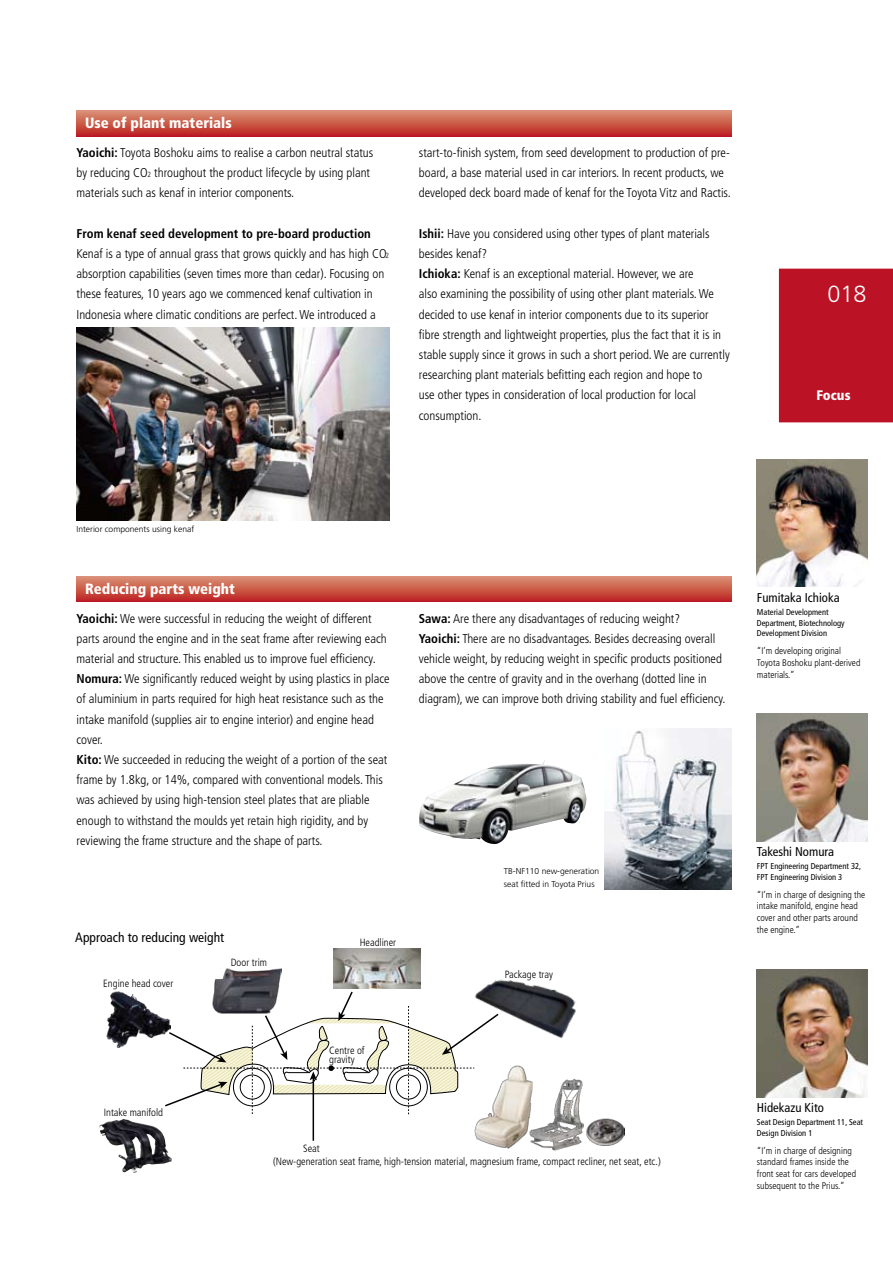
<style>
.page{position:relative;width:893px;height:1263px;background:#fff}
.page>*{position:absolute;margin:0;border:0;box-sizing:border-box;transform-origin:0 0}
.t1{font:300 23.4px "Frutiger LT Std";color:#fff}
.t2{font:900 condensed 14.85px "Frutiger LT Std";color:#fff}
.t3{font:900 condensed 13.8px "Frutiger LT Std";color:#fff}
.t4{font:condensed 13.5px "Frutiger LT Std";color:#000}
.t5{font:300 condensed 12.75px/20.2px "Frutiger LT Std";color:#000}
.t6{font:condensed 12.75px "Frutiger LT Std";color:#000}
.t7{font:300 condensed 10.5px/12.6px "Frutiger LT Std";color:#000}
.t8{font:300 condensed 9.6px/11.7px "Frutiger LT Std";color:#000}
.t9{font:condensed 8.55px/10.6px "Frutiger LT Std";color:#000}
.t10{font:300 8.55px/12.8px "Frutiger LT Std";color:#000}
.s1{font-weight:700}
.s2{font-size:7.5px}
</style>
<div class="page">
<div style="left:77px;top:576px;width:654px;height:26px;background:linear-gradient(to bottom,#da9575,#be2423)"></div>
<img style="left:757px;top:969px;width:110px;height:128px">
<img style="left:757px;top:713px;width:110px;height:128px">
<img style="left:100px;top:1119px;width:40px;height:54px">
<hr style="left:313px;top:1078px;width:1px;height:63px;background:#000">
<svg style="left:165px;top:991px;width:309px;height:124px"></svg>
<img style="left:533px;top:1078px;width:51px;height:72px">
<img style="left:474px;top:1065px;width:59px;height:84px">
<img style="left:586px;top:1118px;width:39px;height:28px">
<img style="left:213px;top:969px;width:68px;height:44px">
<img style="left:334px;top:949px;width:86px;height:39px">
<img style="left:473px;top:979px;width:103px;height:74px">
<img style="left:106px;top:991px;width:65px;height:56px">
<img style="left:77px;top:328px;width:313px;height:192px">
<img style="left:757px;top:459px;width:110px;height:128px">
<svg style="left:77px;top:111px;width:654px;height:25px;background:#cb5849"></svg>
<img style="left:419px;top:760px;width:167px;height:84px">
<img style="left:605px;top:729px;width:126px;height:160px">
<div style="left:778px;top:268px;width:114px;height:155px;background:#bc1225"></div>
<p class="t2" style="left:85px;top:114px;width:148px">Use of plant materials</p>
<p class="t5" style="left:77px;top:143px;width:298px"><span class="s1">Yaoichi:</span> Toyota Boshoku aims to realise a carbon neutral status by reducing CO<span class="s2">2</span> throughout the product lifecycle by using plant materials such as kenaf in interior components.</p>
<p class="t5" style="left:77px;top:223px;width:314px"><span class="s1">From kenaf seed development to pre-board production </span>Kenaf is a type of annual grass that grows quickly and has high CO<span class="s2">2 </span>absorption capabilities (seven times more than cedar). Focusing on these features, 10 years ago we commenced kenaf cultivation in Indonesia where climatic conditions are perfect. We introduced a</p>
<p class="t5" style="left:419px;top:143px;width:313px">start-to-finish system, from seed development to production of pre&shy;board, a base material used in car interiors. In recent products, we developed deck board made of kenaf for the Toyota Vitz and Ractis.</p>
<p class="t5" style="left:419px;top:223px;width:312px"><span class="s1">Ishii:</span> Have you considered using other types of plant materials besides kenaf?<br><span class="s1">Ichioka:</span> Kenaf is an exceptional material. However, we are<br>also examining the possibility of using other plant materials. We decided to use kenaf in interior components due to its superior fibre strength and lightweight properties, plus the fact that it is in stable supply since it grows in such a short period. We are currently researching plant materials befitting each region and hope to<br>use other types in consideration of local production for local consumption.</p>
<h1 class="t1" style="left:828px;top:281px;width:41px">018</h1>
<p class="t3" style="left:816px;top:386px;width:36px">Focus</p>
<p class="t10" style="left:77px;top:523px;width:119px">Interior components using kenaf</p>
<p class="t2" style="left:85px;top:580px;width:151px">Reducing parts weight</p>
<p class="t5" style="left:77px;top:608px;width:314px"><span class="s1">Yaoichi:</span> We were successful in reducing the weight of different parts around the engine and in the seat frame after reviewing each material and structure. This enabled us to improve fuel efficiency.<br><span class="s1">Nomura:</span> We significantly reduced weight by using plastics in place of aluminium in parts required for high heat resistance such as the intake manifold (supplies air to engine interior) and engine head cover.<br><span class="s1">Kito:</span> We succeeded in reducing the weight of a portion of the seat frame by 1.8kg, or 14%, compared with conventional models. This was achieved by using high-tension steel plates that are pliable enough to withstand the moulds yet retain high rigidity, and by reviewing the frame structure and the shape of parts.</p>
<p class="t5" style="left:419px;top:608px;width:308px"><span class="s1">Sawa:</span> Are there any disadvantages of reducing weight?<br><span class="s1">Yaoichi:</span> There are no disadvantages. Besides decreasing overall vehicle weight, by reducing weight in specific products positioned above the centre of gravity and in the overhang (dotted line in diagram), we can improve both driving stability and fuel efficiency.</p>
<p class="t4" style="left:75px;top:929px;width:150px">Approach to reducing weight</p>
<p class="t7" style="left:103px;top:977px;width:72px">Engine head cover</p>
<p class="t7" style="left:104px;top:1106px;width:61px">Intake manifold</p>
<p class="t7" style="left:231px;top:956px;width:38px">Door trim</p>
<p class="t7" style="left:360px;top:936px;width:38px">Headliner</p>
<p class="t7" style="left:329px;top:1045px;width:37px;line-height:9px">Centre of gravity</p>
<p class="t10" style="left:504px;top:865px;width:97px">TB-NF110 new-generation seat fitted in Toyota Prius</p>
<p class="t7" style="left:505px;top:968px;width:50px">Package tray</p>
<p class="t7" style="left:273px;top:1142px;width:389px;text-indent:30px">Seat<br>(New-generation seat frame, high-tension material, magnesium frame, compact recliner, net seat, etc.)</p>
<p class="t6" style="left:757px;top:590px;width:84px">Fumitaka Ichioka</p>
<p class="t9" style="left:757px;top:607px;width:89px">Material Development<br>Department, Biotechnology<br>Development Division</p>
<p class="t8" style="left:757px;top:645px;width:105px">“I’m developing original<br>Toyota Boshoku plant-derived materials.”</p>
<p class="t6" style="left:757px;top:844px;width:79px">Takeshi Nomura</p>
<p class="t9" style="left:757px;top:861px;width:106px">FPT Engineering Department 32,<br>FPT Engineering Division 3</p>
<p class="t8" style="left:757px;top:888px;width:110px">“I’m in charge of designing the intake manifold, engine head cover and other parts around the engine.”</p>
<p class="t6" style="left:757px;top:1100px;width:69px">Hidekazu Kito</p>
<p class="t9" style="left:757px;top:1117px;width:108px">Seat Design Department 11, Seat<br>Design Division 1</p>
<p class="t8" style="left:757px;top:1145px;width:101px">“I’m in charge of designing standard frames inside the front seat for cars developed subsequent to the Prius.”</p>
</div>
